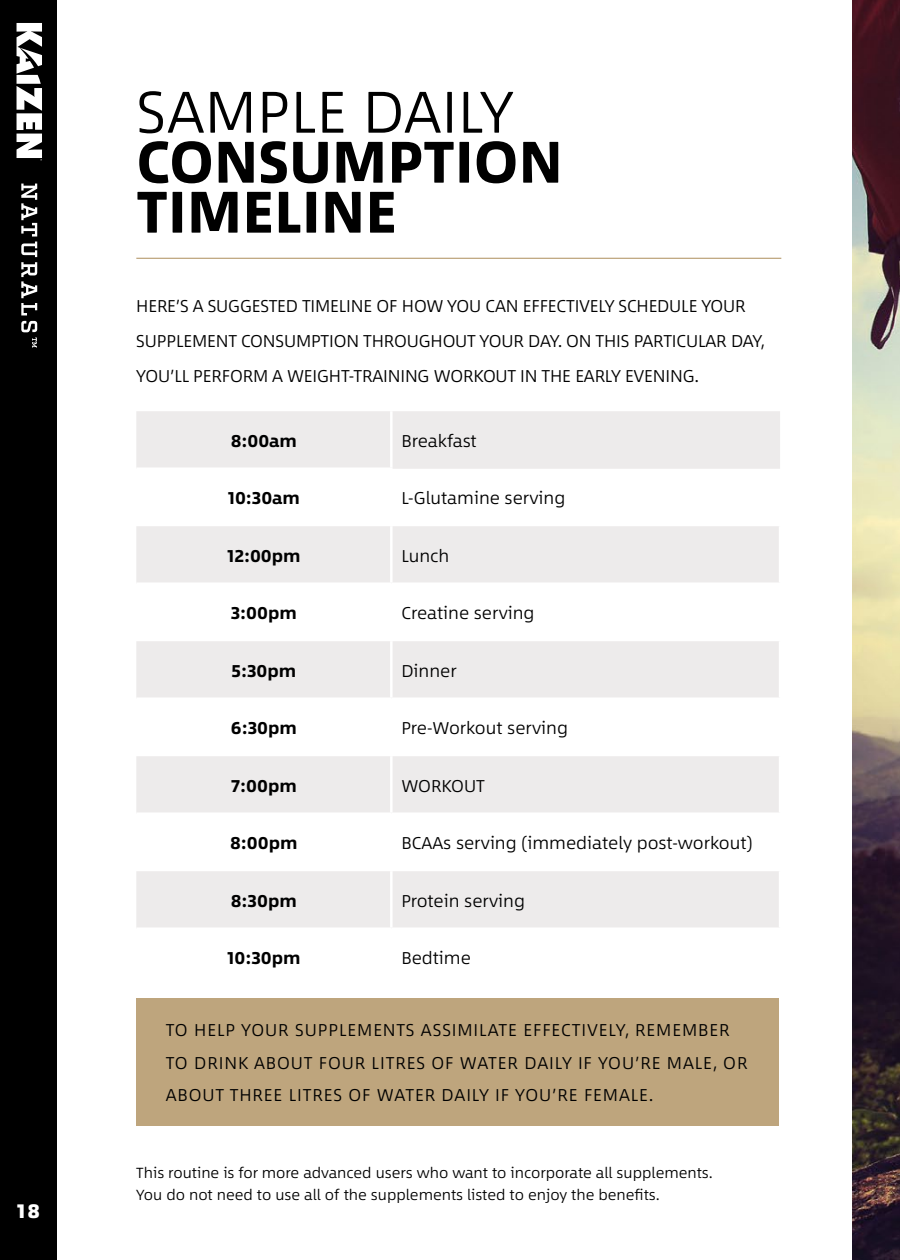
<style>
.page{position:relative;width:900px;height:1260px;background:#fff}
.page>*{position:absolute;margin:0;border:0;box-sizing:border-box;transform-origin:0 0}
.t1{font:700 60px/50px "Between 1";color:#000}
.t2{font:300 60px "Between 1";color:#000}
.t3{font:800 20px "Between 1";color:#fff}
.t4{font:300 17.5px/35px "Between 1";color:#000}
.t5{font:300 17.5px/32.5px "Between 1";letter-spacing:.05em;color:#000}
.t6{font:700 17.5px "Between 1";color:#000}
.t7{font:300 15px/22.5px "Between 1";color:#000}
</style>
<div class="page">
<img style="left:852px;top:0;width:48px;height:1260px">
<div style="left:0;top:0;width:57px;height:1260px;background:#000"></div>
<svg style="left:17px;top:23px;width:25px;height:138px"></svg>
<svg style="left:21px;top:184px;width:16px;height:131px"></svg>
<svg style="left:21px;top:321px;width:16px;height:11px"></svg>
<svg style="left:32px;top:338px;width:5px;height:10px"></svg>
<hr style="left:136px;top:258px;width:645px;height:1px;background:#bea57d">
<div style="left:136px;top:999px;width:643px;height:127px;background:#bea57d"></div>
<svg style="left:136px;top:411px;width:644px;height:516px;fill:#edebeb"></svg>
<hr style="left:390px;top:411px;width:3px;height:57px;background:#fff">
<hr style="left:136px;top:468px;width:257px;height:2px;background:#fff">
<hr style="left:390px;top:470px;width:3px;height:56px;background:#fff">
<hr style="left:390px;top:585px;width:3px;height:56px;background:#fff">
<hr style="left:390px;top:700px;width:3px;height:56px;background:#fff">
<hr style="left:390px;top:815px;width:3px;height:56px;background:#fff">
<hr style="left:390px;top:526px;width:3px;height:56px;background:#fff">
<hr style="left:779px;top:526px;width:2px;height:56px;background:#fff">
<hr style="left:136px;top:582px;width:255px;height:3px;background:#fff">
<hr style="left:391px;top:582px;width:390px;height:3px;background:#fff">
<hr style="left:390px;top:641px;width:3px;height:57px;background:#fff">
<hr style="left:779px;top:641px;width:2px;height:57px;background:#fff">
<hr style="left:136px;top:698px;width:255px;height:2px;background:#fff">
<hr style="left:391px;top:698px;width:390px;height:2px;background:#fff">
<hr style="left:390px;top:756px;width:3px;height:56px;background:#fff">
<hr style="left:779px;top:756px;width:2px;height:56px;background:#fff">
<hr style="left:136px;top:812px;width:255px;height:3px;background:#fff">
<hr style="left:391px;top:812px;width:390px;height:3px;background:#fff">
<hr style="left:390px;top:871px;width:3px;height:57px;background:#fff">
<hr style="left:779px;top:871px;width:2px;height:57px;background:#fff">
<p class="t3" style="left:17px;top:1198px;width:25px">18</p>
<h1 class="t2" style="left:136px;top:75px;width:379px">SAMPLE DAILY</h1>
<h1 class="t1" style="left:136px;top:136px;width:428px">CONSUMPTION<br>TIMELINE</h1>
<p class="t4" style="left:136px;top:288px;width:631px">HERE’S A SUGGESTED TIMELINE OF HOW YOU CAN EFFECTIVELY SCHEDULE YOUR<br>SUPPLEMENT CONSUMPTION THROUGHOUT YOUR DAY. ON THIS PARTICULAR DAY,<br>YOU’LL PERFORM A WEIGHT-TRAINING WORKOUT IN THE EARLY EVENING.</p>
<p class="t6" style="left:231px;top:430px;width:68px">8:00am</p>
<p class="t4" style="left:401px;top:423px;width:77px">Breakfast</p>
<p class="t6" style="left:228px;top:487px;width:74px">10:30am</p>
<p class="t4" style="left:401px;top:480px;width:166px">L-Glutamine serving</p>
<p class="t6" style="left:227px;top:545px;width:75px">12:00pm</p>
<p class="t4" style="left:401px;top:538px;width:49px">Lunch</p>
<p class="t6" style="left:231px;top:602px;width:68px">3:00pm</p>
<p class="t4" style="left:401px;top:595px;width:135px">Creatine serving</p>
<p class="t6" style="left:231px;top:660px;width:66px">5:30pm</p>
<p class="t4" style="left:401px;top:653px;width:57px">Dinner</p>
<p class="t6" style="left:231px;top:717px;width:68px">6:30pm</p>
<p class="t4" style="left:401px;top:710px;width:168px">Pre-Workout serving</p>
<p class="t6" style="left:231px;top:775px;width:68px">7:00pm</p>
<p class="t4" style="left:401px;top:768px;width:85px">WORKOUT</p>
<p class="t6" style="left:230px;top:832px;width:69px">8:00pm</p>
<p class="t4" style="left:401px;top:825px;width:353px">BCAAs serving (immediately post-workout)</p>
<p class="t6" style="left:231px;top:890px;width:67px">8:30pm</p>
<p class="t4" style="left:401px;top:883px;width:125px">Protein serving</p>
<p class="t6" style="left:227px;top:947px;width:75px">10:30pm</p>
<p class="t4" style="left:401px;top:940px;width:71px">Bedtime</p>
<p class="t5" style="left:166px;top:1014px;width:583px">TO HELP YOUR SUPPLEMENTS ASSIMILATE EFFECTIVELY, REMEMBER<br>TO DRINK ABOUT FOUR LITRES OF WATER DAILY IF YOU’RE MALE, OR<br>ABOUT THREE LITRES OF WATER DAILY IF YOU’RE FEMALE.</p>
<p class="t7" style="left:136px;top:1161px;width:578px">This routine is for more advanced users who want to incorporate all supplements.<br>You do not need to use all of the supplements listed to enjoy the benefits.</p>
</div>
